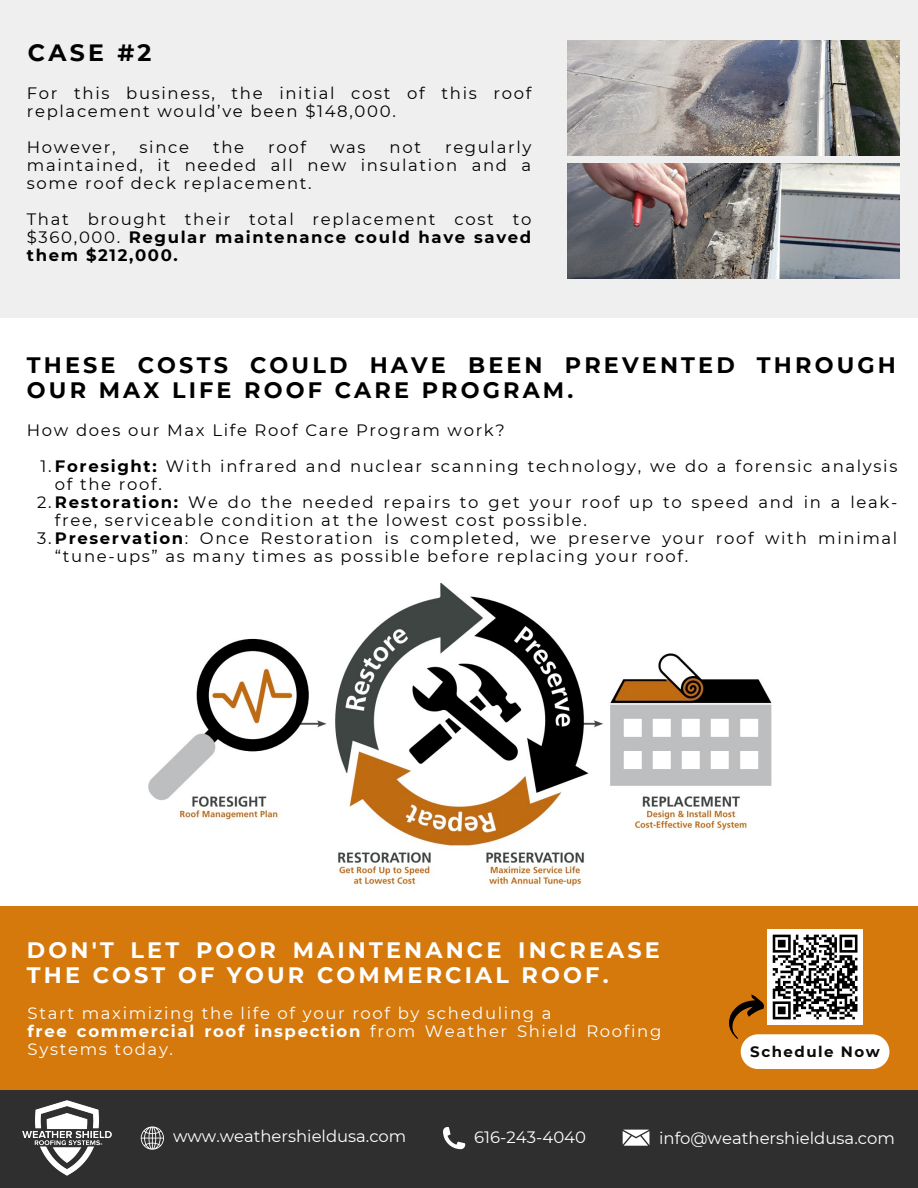
<style>
.page{position:relative;width:918px;height:1188px;background:#fff}
.page>*{position:absolute;margin:0;border:0;box-sizing:border-box;transform-origin:0 0}
.t1{font:700 23.55px "Montserrat";color:#000}
.t2{font:700 22.35px/24.8px "Montserrat";letter-spacing:.14em;color:#000}
.t3{font:700 22.35px/24.8px "Montserrat";letter-spacing:.14em;color:#fff}
.t4{font:16.5px/18px "Montserrat";letter-spacing:.1em;color:#000}
.t5{font:16.5px/18px "Montserrat";letter-spacing:.1em;color:#fff}
.t6{font:16.5px "Montserrat";color:#fff}
.t7{font:700 15px "Montserrat";letter-spacing:.1em;color:#0a0a09}
.s1{font-weight:700}
</style>
<div class="page">
<div style="left:0;top:0;width:918px;height:318px;background:#efefef"></div>
<div style="left:0;top:906px;width:918px;height:190px;background:#d5790c"></div>
<div style="left:0;top:1091px;width:918px;height:97px;background:#302f2f"></div>
<img style="left:567px;top:41px;width:332px;height:115px">
<img style="left:567px;top:164px;width:332px;height:114px">
<img style="left:148px;top:584px;width:624px;height:302px">
<div style="left:741px;top:1034px;width:148px;height:35px;background:#fff;border-radius:17px"></div>
<svg style="left:141px;top:1126px;width:23px;height:24px"></svg>
<svg style="left:443px;top:1127px;width:22px;height:22px"></svg>
<svg style="left:623px;top:1130px;width:26px;height:15px"></svg>
<img style="left:23px;top:1100px;width:89px;height:76px">
<div style="left:768px;top:930px;width:95px;height:95px;background:#fff"></div>
<svg style="left:729px;top:933px;width:131px;height:108px"></svg>
<p class="t1" style="left:28px;top:39px;width:125px">CASE #2</p>
<p class="t4" style="left:27px;top:84px;width:506px">For this business, the initial cost of this roof replacement would’ve been $148,000.</p>
<p class="t4" style="left:27px;top:138px;width:90px">However,</p>
<p class="t4" style="left:140px;top:138px;width:51px">since</p>
<p class="t4" style="left:213px;top:138px;width:33px">the</p>
<p class="t4" style="left:268px;top:138px;width:39px">roof</p>
<p class="t4" style="left:330px;top:138px;width:37px">was</p>
<p class="t4" style="left:390px;top:138px;width:33px">not</p>
<p class="t4" style="left:27px;top:138px;width:506px;text-align:justify;text-indent:418px">regularly maintained, it needed all new insulation and a some roof deck replacement.</p>
<p class="t4" style="left:27px;top:210px;width:506px;text-align:justify">That brought their total replacement cost to $360,000. <span class="s1">Regular maintenance could have saved them $212,000.</span></p>
<p class="t2" style="left:27px;top:353px;width:870px">THESE COSTS COULD HAVE BEEN PREVENTED THROUGH<br>OUR MAX LIFE ROOF CARE PROGRAM.</p>
<p class="t4" style="left:27px;top:421px;width:479px">How does our Max Life Roof Care Program work?</p>
<p class="t4" style="left:55px;top:457px;width:844px;text-indent:-14px">1.<span class="s1">Foresight:</span> With infrared and nuclear scanning technology, we do a forensic analysis of the roof.</p>
<p class="t4" style="left:55px;top:493px;width:844px;text-indent:-18px">2.<span class="s1">Restoration:</span> We do the needed repairs to get your roof up to speed and in a leak&shy;free, serviceable condition at the lowest cost possible.</p>
<p class="t4" style="left:55px;top:529px;width:844px;text-indent:-18px">3.<span class="s1">Preservation</span>: Once Restoration is completed, we preserve your roof with minimal “tune-ups” as many times as possible before replacing your roof.</p>
<p class="t3" style="left:27px;top:938px;width:634px">DON'T LET POOR MAINTENANCE INCREASE<br>THE COST OF YOUR COMMERCIAL ROOF.</p>
<p class="t5" style="left:28px;top:1004px;width:525px">Start maximizing the life of your roof by scheduling a</p>
<p class="t5" style="left:28px;top:1022px;width:635px"><span class="s1">free commercial roof inspection</span> from Weather Shield Roofing<br>Systems today.</p>
<p class="t7" style="left:750px;top:1042px;width:131px">Schedule Now</p>
<p class="t6" style="left:173px;top:1126px;width:235px">www.weathershieldusa.com</p>
<p class="t6" style="left:474px;top:1127px;width:113px">616-243-4040</p>
<p class="t6" style="left:659px;top:1128px;width:237px">info@weathershieldusa.com</p>
</div>
